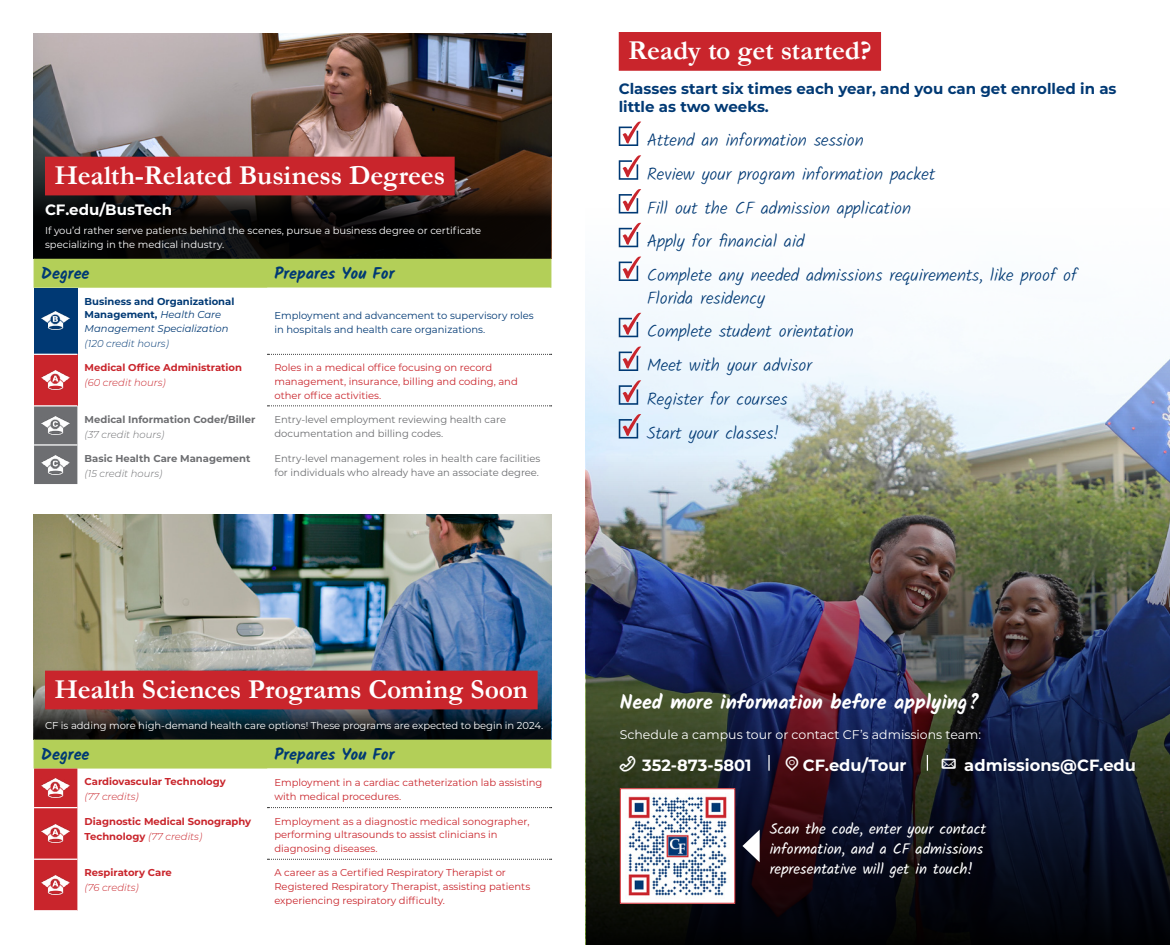
<style>
.page{position:relative;width:1170px;height:945px;background:#fff}
.page>*{position:absolute;margin:0;border:0;box-sizing:border-box;transform-origin:0 0}
.t1{font:700 27.5px "Garamond";letter-spacing:-.005em;color:#fff}
.t2{font:700 20px "Kalam";color:#fff}
.t3{font:300 17.5px/33.8px "Kalam";color:#003974}
.t4{font:700 16.25px "Kalam";color:#003974}
.t5{font:700 16.25px "Montserrat";color:#fff}
.t6{font:15px/20px "Kalam";color:#fff}
.t7{font:700 15px/18px "Montserrat";color:#003974}
.t8{font:700 15px "Montserrat";color:#fff}
.t9{font:12.5px "Montserrat";color:#fff}
.t10{font:10px/13.8px "Montserrat";color:#c9252c}
.t11{font:10px/13.8px "Montserrat";color:#fff}
.t12{font:10px/13.8px "Montserrat";color:#6d6e71}
.t13{font:700 10px/15px "Montserrat";color:#c9252c}
.t14{font:10px/13.8px "Montserrat";color:#003974}
.t15{font:700 10px/13.8px "Montserrat";color:#003974}
.t16{font:700 10px "Montserrat";color:#6d6e71}
.t17{font:italic 300 10px "Montserrat";color:#c9252c}
.t18{font:italic 300 10px "Montserrat";color:#6d6e71}
.t19{font:italic 300 10px "Montserrat";color:#003974}
.s1{font-weight:400;font-style:italic}
.s2{font-weight:300;font-style:italic}
</style>
<div class="page">
<img style="left:34px;top:34px;width:517px;height:114px">
<svg style="left:34px;top:148px;width:517px;height:111px;background:#1f1814"></svg>
<div style="left:45px;top:157px;width:410px;height:38px;background:#c9252c"></div>
<div style="left:34px;top:288px;width:43px;height:66px;background:#003974"></div>
<svg style="left:267px;top:353px;width:284px;height:54px"></svg>
<div style="left:34px;top:354px;width:43px;height:52px;background:#c9252c"></div>
<div style="left:34px;top:407px;width:43px;height:77px;background:#6d6e71"></div>
<div style="left:34px;top:259px;width:518px;height:29px;background:#b3cf58"></div>
<svg style="left:268px;top:354px;width:284px;height:1px"></svg>
<svg style="left:268px;top:406px;width:284px;height:1px"></svg>
<hr style="left:34px;top:354px;width:43px;height:1px;background:#fff">
<hr style="left:34px;top:405px;width:43px;height:2px;background:#fff">
<hr style="left:34px;top:444px;width:43px;height:2px;background:#fff">
<img style="left:42px;top:311px;width:28px;height:19px">
<img style="left:42px;top:371px;width:28px;height:18px">
<img style="left:42px;top:416px;width:28px;height:19px">
<img style="left:42px;top:456px;width:28px;height:18px">
<img style="left:34px;top:515px;width:517px;height:147px">
<img style="left:34px;top:662px;width:517px;height:78px">
<div style="left:45px;top:671px;width:493px;height:38px;background:#c9252c"></div>
<svg style="left:34px;top:740px;width:518px;height:171px"></svg>
<img style="left:42px;top:779px;width:28px;height:18px">
<img style="left:42px;top:824px;width:28px;height:19px">
<img style="left:42px;top:876px;width:28px;height:18px">
<img style="left:585px;top:178px;width:585px;height:767px">
<img style="left:586px;top:455px;width:584px;height:490px">
<div style="left:619px;top:32px;width:262px;height:39px;background:#c9252c"></div>
<svg style="left:619px;top:122px;width:22px;height:24px"></svg>
<svg style="left:619px;top:155px;width:22px;height:25px"></svg>
<svg style="left:619px;top:189px;width:22px;height:25px"></svg>
<svg style="left:619px;top:223px;width:22px;height:24px"></svg>
<svg style="left:619px;top:257px;width:22px;height:24px"></svg>
<svg style="left:619px;top:313px;width:22px;height:24px"></svg>
<svg style="left:619px;top:347px;width:22px;height:24px"></svg>
<svg style="left:619px;top:380px;width:22px;height:25px"></svg>
<svg style="left:619px;top:414px;width:22px;height:25px"></svg>
<svg style="left:768px;top:755px;width:2px;height:16px"></svg>
<svg style="left:927px;top:755px;width:1px;height:16px"></svg>
<img style="left:622px;top:790px;width:111px;height:112px">
<div style="left:620px;top:788px;width:115px;height:116px;border:1px solid #c9252c"></div>
<svg style="left:742px;top:830px;width:18px;height:32px"></svg>
<svg style="left:620px;top:756px;width:16px;height:16px"></svg>
<svg style="left:786px;top:757px;width:12px;height:15px"></svg>
<svg style="left:942px;top:759px;width:14px;height:10px"></svg>
<h1 class="t1" style="left:54px;top:157px;width:392px">Health-Related Business Degrees</h1>
<h3 class="t8" style="left:45px;top:199px;width:129px">CF.edu/BusTech</h3>
<p class="t11" style="left:45px;top:223px;width:438px">If you’d rather serve patients behind the scenes, pursue a business degree or certificate specializing in the medical industry.</p>
<h3 class="t4" style="left:41px;top:264px;width:50px">Degree</h3>
<h3 class="t4" style="left:274px;top:264px;width:122px">Prepares You For</h3>
<p class="t15" style="left:85px;top:294px;width:151px">Business and Organizational<br>Management, <span class="s1">Health Care<br>Management Specialization</span></p>
<p class="t19" style="left:85px;top:337px;width:86px">(120 credit hours)</p>
<p class="t14" style="left:274px;top:308px;width:261px">Employment and advancement to supervisory roles in hospitals and health care organizations.</p>
<p class="t13" style="left:85px;top:360px;width:159px">Medical Office Administration</p>
<p class="t17" style="left:85px;top:376px;width:83px">(60 credit hours)</p>
<p class="t10" style="left:274px;top:360px;width:245px">Roles in a medical office focusing on record management, insurance, billing and coding, and other office activities.</p>
<p class="t16" style="left:85px;top:412px;width:172px">Medical Information Coder/Biller</p>
<p class="t18" style="left:85px;top:427px;width:81px">(37 credit hours)</p>
<p class="t12" style="left:274px;top:413px;width:233px">Entry-level employment reviewing health care documentation and billing codes.</p>
<p class="t16" style="left:85px;top:451px;width:167px">Basic Health Care Management</p>
<p class="t18" style="left:85px;top:467px;width:79px">(15 credit hours)</p>
<p class="t12" style="left:274px;top:452px;width:268px">Entry-level management roles in health care facilities for individuals who already have an associate degree.</p>
<h1 class="t1" style="left:628px;top:32px;width:245px">Ready to get started?</h1>
<h3 class="t7" style="left:619px;top:79px;width:499px">Classes start six times each year, and you can get enrolled in as little as two weeks.</h3>
<h3 class="t3" style="left:647px;top:124px;width:432px">Attend an information session<br>Review your program information packet<br>Fill out the CF admission application<br>Apply for financial aid<br>Complete any needed admissions requirements, like proof of</h3>
<h3 class="t3" style="left:647px;top:282px;width:209px">Florida residency<br>Complete student orientation<br>Meet with your advisor<br>Register for courses<br>Start your classes!</h3>
<h1 class="t1" style="left:54px;top:671px;width:475px">Health Sciences Programs Coming Soon</h1>
<p class="t11" style="left:45px;top:718px;width:500px">CF is adding more high-demand health care options! These programs are expected to begin in 2024.</p>
<h3 class="t4" style="left:41px;top:744px;width:50px">Degree</h3>
<h3 class="t4" style="left:274px;top:744px;width:122px">Prepares You For</h3>
<p class="t13" style="left:85px;top:774px;width:143px">Cardiovascular Technology</p>
<p class="t17" style="left:85px;top:790px;width:56px">(77 credits)</p>
<p class="t10" style="left:274px;top:775px;width:270px">Employment in a cardiac catheterization lab assisting with medical procedures.</p>
<p class="t13" style="left:85px;top:813px;width:168px">Diagnostic Medical Sonography<br>Technology <span class="s2">(77 credits)</span></p>
<p class="t10" style="left:274px;top:814px;width:257px">Employment as a diagnostic medical sonographer, performing ultrasounds to assist clinicians in diagnosing diseases.</p>
<p class="t13" style="left:85px;top:865px;width:89px">Respiratory Care</p>
<p class="t17" style="left:85px;top:881px;width:56px">(76 credits)</p>
<p class="t10" style="left:274px;top:865px;width:257px">A career as a Certified Respiratory Therapist or<br>Registered Respiratory Therapist, assisting patients experiencing respiratory difficulty.</p>
<h2 class="t2" style="left:620px;top:691px;width:361px">Need more information before applying?</h2>
<p class="t9" style="left:620px;top:726px;width:363px">Schedule a campus tour or contact CF’s admissions team:</p>
<h3 class="t5" style="left:642px;top:753px;width:111px">352-873-5801</h3>
<h3 class="t5" style="left:803px;top:753px;width:105px">CF.edu/Tour</h3>
<h3 class="t5" style="left:964px;top:753px;width:173px">admissions@CF.edu</h3>
<h3 class="t6" style="left:770px;top:820px;width:218px">Scan the code, enter your contact information, and a CF admissions representative will get in touch!</h3>
</div>
